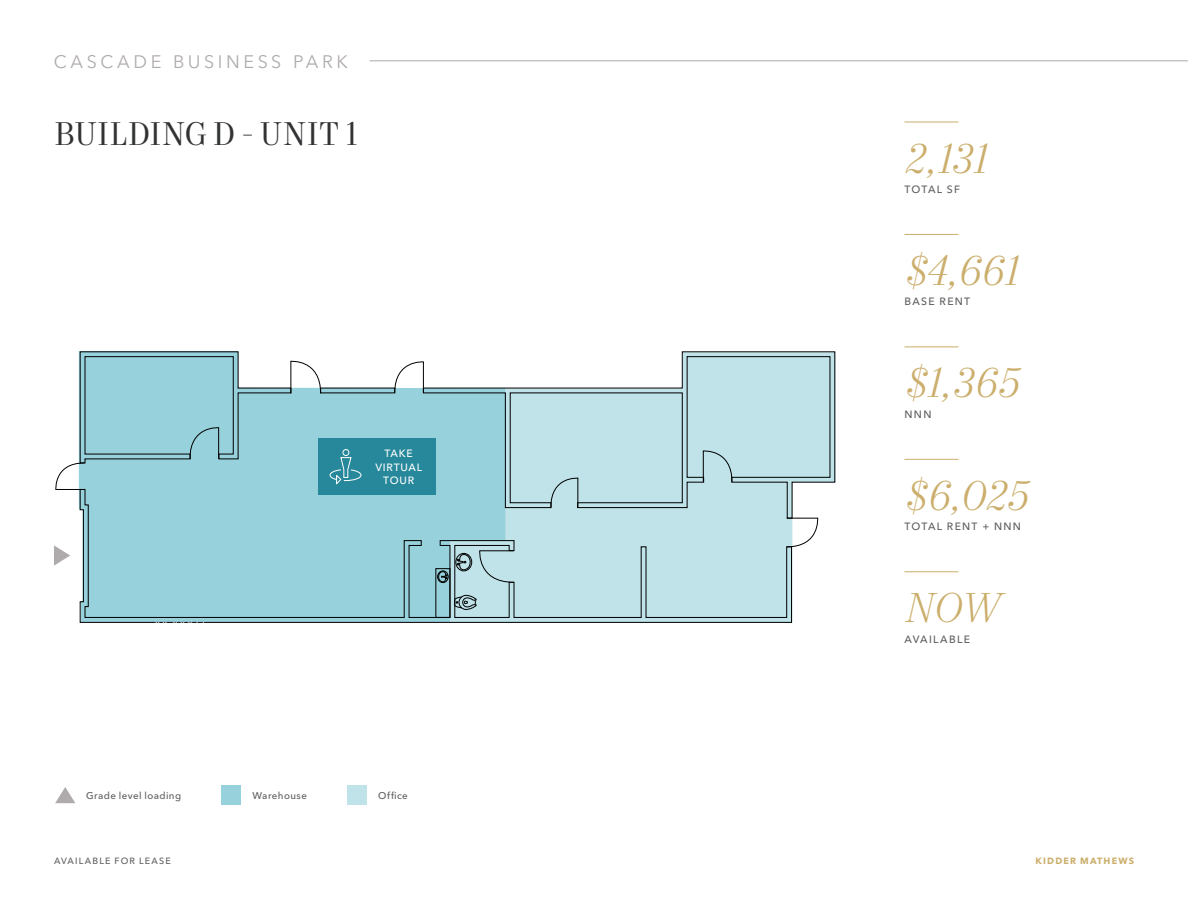
<style>
.page{position:relative;width:1188px;height:918px;background:#fff}
.page>*{position:absolute;margin:0;border:0;box-sizing:border-box;transform-origin:0 0}
.Stat_Italic_-_Gold_2023{font:italic 300 42px "Mort Modern 07";letter-spacing:-.005em;color:#cbae6b}
.Headline_-_Level_2_-_Charcoal_2023{font:33px "Mort Modern 08";letter-spacing:.005em;color:#313234}
.t1{font:18px "Avenir Next LT Pro";letter-spacing:.2em;color:#afabac}
.Stat_Label_-_Ash_2023{font:500 10.5px "Avenir Next LT Pro";letter-spacing:.125em;color:#5e5d5d}
.Other_Callout_Text_-_White_2023{font:500 10.5px/13.5px "Avenir Next LT Pro";letter-spacing:.075em;color:#fff;text-align:center}
.Map_Highlight_-_Subtext_-_White_2023{font:10.5px "Avenir Next LT Pro";letter-spacing:.06em;color:#fff}
.Notes_-_Ash_2023{font:500 9.75px "Avenir Next LT Pro";letter-spacing:.045em;color:#5e5d5d}
.t2{font:500 9px "Avenir Next LT Pro";letter-spacing:.13em;color:#5e5d5d}
.t3{font:700 9px "Avenir Next LT Pro";letter-spacing:.13em;color:#cbae6b}
</style>
<div class="page">
<svg style="left:55px;top:351px;width:24px;height:139px"></svg>
<hr style="left:904px;top:122px;width:54px;height:1px;background:#cbae6b">
<hr style="left:904px;top:234px;width:54px;height:1px;background:#cbae6b">
<hr style="left:904px;top:346px;width:54px;height:1px;background:#cbae6b">
<hr style="left:904px;top:459px;width:54px;height:1px;background:#cbae6b">
<hr style="left:904px;top:571px;width:54px;height:1px;background:#cbae6b">
<svg style="left:79px;top:351px;width:371px;height:271px;background:#9bcfd8"></svg>
<svg style="left:55px;top:787px;width:20px;height:16px"></svg>
<svg style="left:54px;top:545px;width:16px;height:21px"></svg>
<div style="left:319px;top:438px;width:117px;height:57px;background:#26889a"></div>
<svg style="left:329px;top:449px;width:33px;height:35px"></svg>
<div style="left:222px;top:786px;width:19px;height:19px;background:#97d1dc"></div>
<div style="left:347px;top:786px;width:19px;height:19px;background:#c0e3ea"></div>
<svg style="left:450px;top:352px;width:385px;height:271px;background:#bedde3"></svg>
<hr style="left:369px;top:61px;width:819px;height:1px;background:#afabac">
<h3 class="t1" style="left:54px;top:51px;width:296px">CASCADE BUSINESS PARK</h3>
<p class="Headline_-_Level_2_-_Charcoal_2023" style="left:54px;top:114px;width:306px">BUILDING D - UNIT 1</p>
<p class="Map_Highlight_-_Subtext_-_White_2023" style="left:154px;top:618px;width:55px">XX,XXX SF</p>
<p class="Other_Callout_Text_-_White_2023" style="left:375px;top:447px;width:48px">TAKE<br>VIRTUAL<br>TOUR</p>
<p class="Notes_-_Ash_2023" style="left:86px;top:790px;width:97px">Grade level loading</p>
<p class="Notes_-_Ash_2023" style="left:253px;top:790px;width:56px">Warehouse</p>
<p class="Notes_-_Ash_2023" style="left:378px;top:790px;width:31px">Office</p>
<p class="Stat_Italic_-_Gold_2023" style="left:904px;top:133px;width:84px">2,131</p>
<p class="Stat_Label_-_Ash_2023" style="left:904px;top:183px;width:57px">TOTAL SF</p>
<p class="Stat_Italic_-_Gold_2023" style="left:904px;top:245px;width:115px">$4,661</p>
<p class="Stat_Label_-_Ash_2023" style="left:904px;top:295px;width:67px">BASE RENT</p>
<p class="Stat_Italic_-_Gold_2023" style="left:904px;top:358px;width:115px">$1,365</p>
<p class="Stat_Label_-_Ash_2023" style="left:904px;top:408px;width:28px">NNN</p>
<p class="Stat_Italic_-_Gold_2023" style="left:904px;top:470px;width:125px">$6,025</p>
<p class="Stat_Label_-_Ash_2023" style="left:904px;top:520px;width:118px">TOTAL RENT + NNN</p>
<p class="Stat_Italic_-_Gold_2023" style="left:904px;top:583px;width:97px">NOW</p>
<p class="Stat_Label_-_Ash_2023" style="left:904px;top:633px;width:67px">AVAILABLE</p>
<p class="t2" style="left:54px;top:855px;width:118px">AVAILABLE FOR LEASE</p>
<p class="t3" style="left:1036px;top:855px;width:100px">KIDDER MATHEWS</p>
</div>
